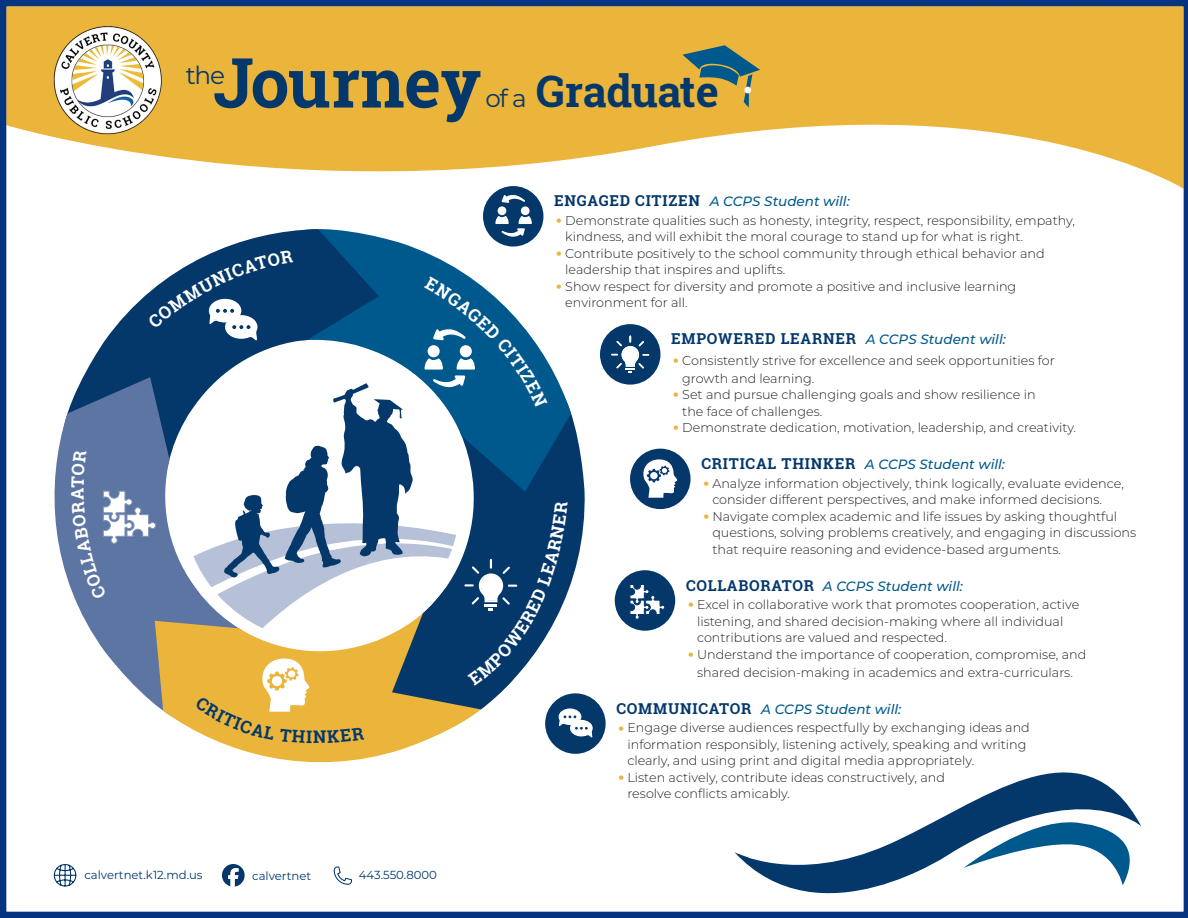
<style>
.page{position:relative;width:1188px;height:918px;background:#fff}
.page>*{position:absolute;margin:0;border:0;box-sizing:border-box;transform-origin:0 0}
.t1{font:700 69px "Roboto Slab";letter-spacing:-.005em;color:#04386b}
.t2{font:700 43.35px "Roboto Slab";letter-spacing:-.01em;color:#04386b}
.t3{font:24.75px "Montserrat";color:#04386b}
.t4{font:italic 500 13.5px "Montserrat";color:#00598d}
.t5{font:300 12.75px/16.5px "Montserrat";color:#231f20}
.t6{font:11.7px "Montserrat";color:#04386b}
.s1{font-family:"Roboto Slab";font-weight:700;font-style:normal;font-size:15px;color:#04386b}
.s2{font-size:34.5px;color:#ebb43a}
</style>
<div class="page">
<img style="left:0;top:0;width:1188px;height:918px">
<svg style="left:71px;top:250px;width:523px;height:493px"></svg>
<h1 class="t1" style="left:213px;top:35px;width:270px">Journey</h1>
<h1 class="t3" style="left:186px;top:58px;width:41px">the</h1>
<h1 class="t3" style="left:485px;top:81px;width:43px">of a</h1>
<h1 class="t2" style="left:536px;top:62px;width:184px">Graduate</h1>
<p class="t6" style="left:84px;top:867px;width:120px">calvertnet.k12.md.us</p>
<p class="t6" style="left:252px;top:868px;width:61px">calvertnet</p>
<p class="t6" style="left:359px;top:867px;width:80px">443.550.8000</p>
<p class="t4" style="left:554px;top:192px;width:297px"><span class="s1">ENGAGED CITIZEN</span> A CCPS Student will:</p>
<p class="t5" style="left:565px;top:212px;width:511px;text-indent:-11px"><span class="s2">•</span>Demonstrate qualities such as honesty, integrity, respect, responsibility, empathy, kindness, and will exhibit the moral courage to stand up for what is right.</p>
<p class="t5" style="left:565px;top:245px;width:481px;text-indent:-11px"><span class="s2">•</span>Contribute positively to the school community through ethical behavior and leadership that inspires and uplifts.</p>
<p class="t5" style="left:565px;top:278px;width:453px;text-indent:-11px"><span class="s2">•</span>Show respect for diversity and promote a positive and inclusive learning environment for all.</p>
<p class="t4" style="left:671px;top:330px;width:336px"><span class="s1">EMPOWERED LEARNER</span> A CCPS Student will:</p>
<p class="t5" style="left:682px;top:351px;width:374px;line-height:18px;text-indent:-11px"><span class="s2">•</span>Consistently strive for excellence and seek opportunities for growth and learning.</p>
<p class="t5" style="left:682px;top:386px;width:355px;text-indent:-11px"><span class="s2">•</span>Set and pursue challenging goals and show resilience in the face of challenges.</p>
<p class="t5" style="left:671px;top:419px;width:406px"><span class="s2">•</span>Demonstrate dedication, motivation, leadership, and creativity.</p>
<p class="t4" style="left:701px;top:455px;width:305px"><span class="s1">CRITICAL THINKER</span> A CCPS Student will:</p>
<p class="t5" style="left:712px;top:474px;width:413px;text-indent:-11px"><span class="s2">•</span>Analyze information objectively, think logically, evaluate evidence, consider different perspectives, and make informed decisions.</p>
<p class="t5" style="left:712px;top:507px;width:425px;text-indent:-11px"><span class="s2">•</span>Navigate complex academic and life issues by asking thoughtful questions, solving problems creatively, and engaging in discussions that require reasoning and evidence-based arguments.</p>
<p class="t4" style="left:686px;top:576px;width:278px"><span class="s1">COLLABORATOR</span> A CCPS Student will:</p>
<p class="t5" style="left:697px;top:596px;width:384px;text-indent:-11px"><span class="s2">•</span>Excel in collaborative work that promotes cooperation, active listening, and shared decision-making where all individual contributions are valued and respected.</p>
<p class="t5" style="left:686px;top:645px;width:402px;line-height:18px;text-align:center"><span class="s2">•</span>Understand the importance of cooperation, compromise, and shared decision-making in academics and extra-curriculars.</p>
<p class="t4" style="left:616px;top:699px;width:286px"><span class="s1">COMMUNICATOR</span> A CCPS Student will:</p>
<p class="t5" style="left:627px;top:719px;width:404px;text-indent:-11px"><span class="s2">•</span>Engage diverse audiences respectfully by exchanging ideas and information responsibly, listening actively, speaking and writing clearly, and using print and digital media appropriately.</p>
<p class="t5" style="left:627px;top:769px;width:319px;text-indent:-11px"><span class="s2">•</span>Listen actively, contribute ideas constructively, and resolve conflicts amicably.</p>
</div>
